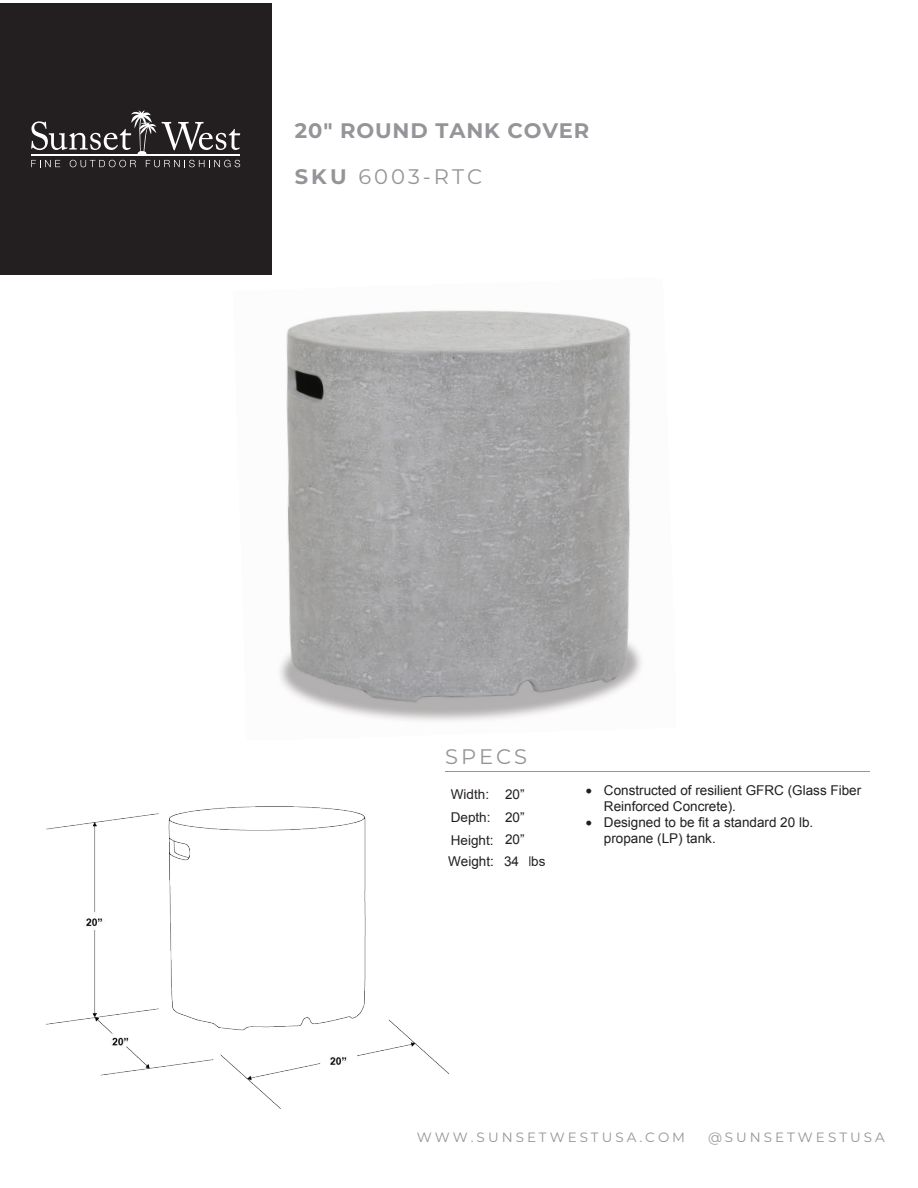
<style>
.page{position:relative;width:918px;height:1188px;background:#fff}
.page>*{position:absolute;margin:0;border:0;box-sizing:border-box;transform-origin:0 0}
.t1{font:700 21px "Montserrat";letter-spacing:.04em;color:#939598}
.t2{font:21px "Montserrat";letter-spacing:.14em;color:#939598}
.t3{font:13.5px/16.2px "Arial";color:#221e1f}
.t4{font:13.5px "Montserrat";letter-spacing:.225em;color:#939598}
.t5{font:13.5px/22.8px "Arial";color:#231f20;text-align:justify}
.s1{font-weight:700}
.s2{font-style:inherit}
.s3{color:#231f20}
</style>
<div class="page">
<img style="left:279px;top:310px;width:363px;height:380px">
<hr style="left:445px;top:771px;width:425px;height:1px;background:#939598">
<div style="left:0;top:3px;width:272px;height:272px;background:#231f20"></div>
<svg style="left:31px;top:160px;width:29px;height:7px"></svg>
<svg style="left:70px;top:160px;width:66px;height:7px"></svg>
<svg style="left:146px;top:160px;width:94px;height:7px"></svg>
<hr style="left:31px;top:154px;width:209px;height:2px;background:#fff">
<svg style="left:31px;top:110px;width:209px;height:44px"></svg>
<img style="left:46px;top:690px;width:573px;height:419px">
<h1 class="t1" style="left:295px;top:115px;width:296px">20" ROUND TANK COVER</h1>
<h1 class="t2" style="left:295px;top:163px;width:189px"><span class="s1">SKU</span> 6003-RTC</h1>
<h1 class="t2" style="left:445px;top:742px;width:84px">SPECS</h1>
<p class="t5" style="left:451px;top:783px;width:75px"><span class="s2">W</span>idth: <span class="s2">20</span>” <span class="s2">D</span>epth: <span class="s2">20</span>” <span class="s2">H</span>eight: <span class="s2">20</span>”</p>
<p class="t3" style="left:448px;top:853px;width:99px">Weight: <span class="s3">34 lbs</span></p>
<p class="t3" style="left:604px;top:782px;width:259px;text-indent:-18px">• Constructed of resilient GFRC (Glass Fiber<br>Reinforced Concrete).</p>
<p class="t3" style="left:604px;top:815px;width:211px;text-indent:-18px">• Designed to be fit a standard 20 lb. propane (LP) tank.</p>
<p class="t4" style="left:417px;top:1128px;width:270px">WWW.SUNSETWESTUSA.COM</p>
<p class="t4" style="left:708px;top:1128px;width:178px">@SUNSETWESTUSA</p>
</div>
